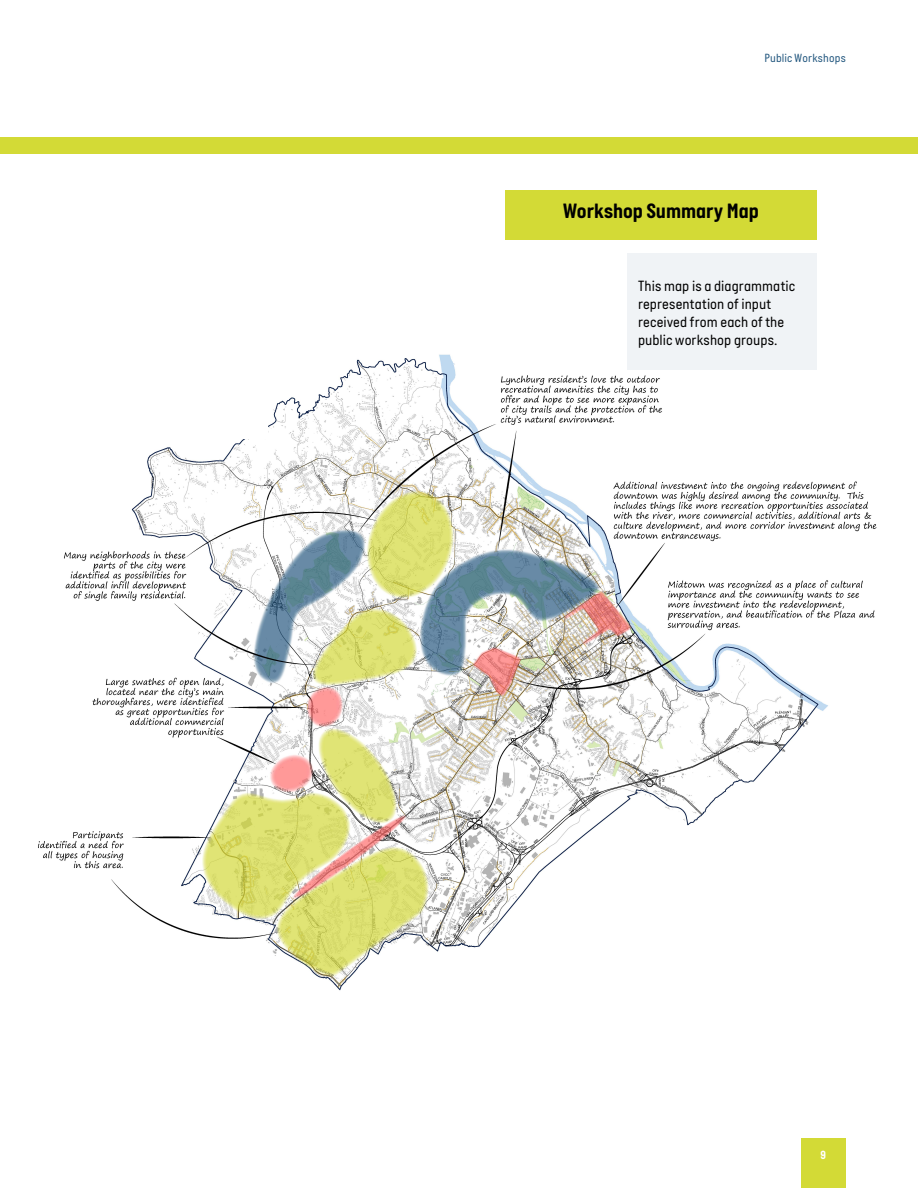
<style>
.page{position:relative;width:918px;height:1188px;background:#fff}
.page>*{position:absolute;margin:0;border:0;box-sizing:border-box;transform-origin:0 0}
.t1{font:700 21px "Italian Plate No 1";color:#000}
.t2{font:15px/18px "Italian Plate No 1";letter-spacing:.005em;color:#000}
.t3{font:12px "Italian Plate No 1";letter-spacing:.015em;color:#255980}
.t4{font:700 12px "Italian Plate No 1";color:#fff}
</style>
<div class="page">
<div style="left:801px;top:1138px;width:45px;height:50px;background:#d3da36"></div>
<div style="left:0;top:137px;width:918px;height:17px;background:#d3da36"></div>
<img style="left:38px;top:336px;width:839px;height:655px">
<div style="left:68px;top:346px;width:200px;height:93px;background:#fff"></div>
<div style="left:628px;top:253px;width:189px;height:117px;background:#f0f3f6"></div>
<div style="left:505px;top:190px;width:312px;height:50px;background:#d3da36"></div>
<div style="left:701px;top:923px;width:200px;height:93px;background:#fff"></div>
<div style="left:0;top:908px;width:103px;height:93px;background:#fff"></div>
<p class="t3" style="left:764px;top:52px;width:83px">Public Workshops</p>
<h1 class="t1" style="left:563px;top:200px;width:197px">Workshop Summary Map</h1>
<p class="t2" style="left:638px;top:277px;width:159px">This map is a diagrammatic representation of input received from each of the public workshop groups.</p>
<p class="t4" style="left:821px;top:1149px;width:7px">9</p>
</div>
